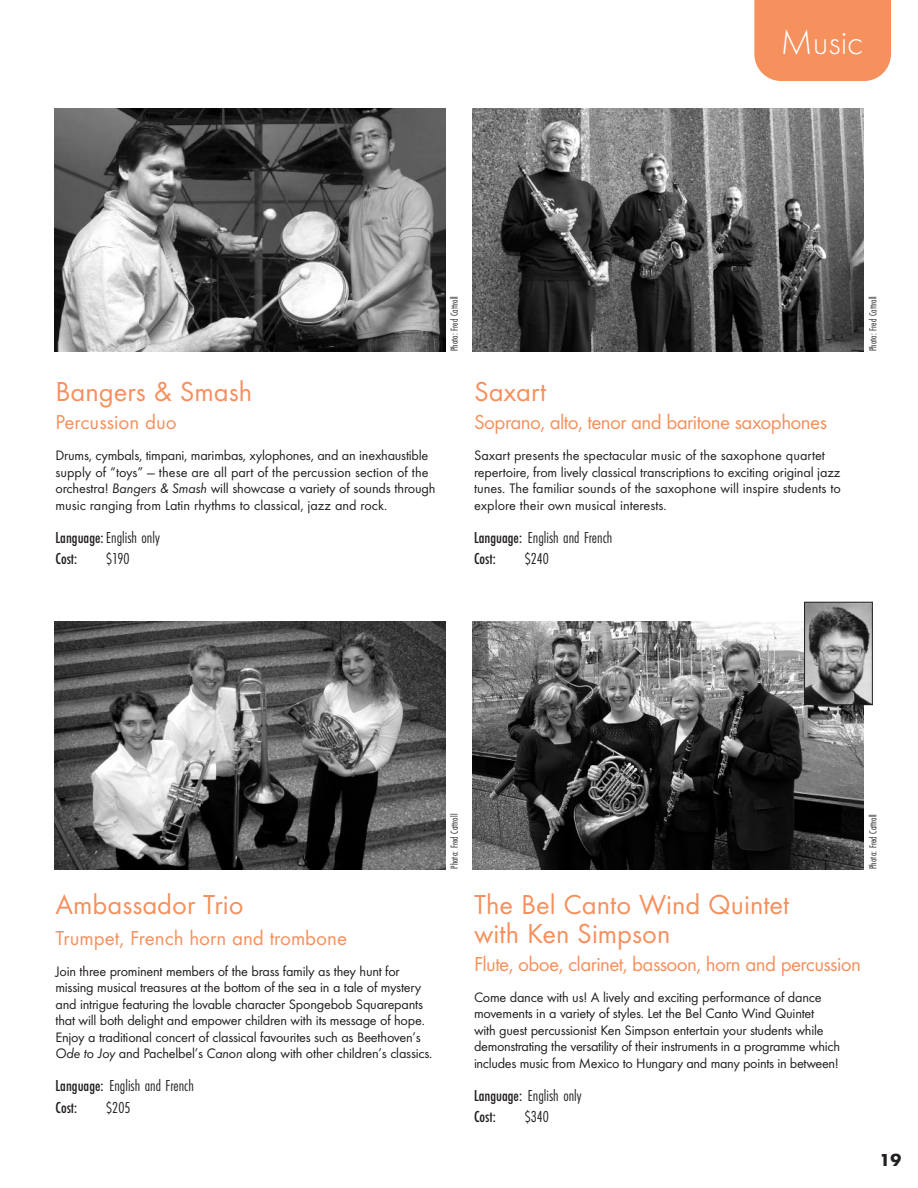
<style>
.page{position:relative;width:918px;height:1188px;background:#fff}
.page>*{position:absolute;margin:0;border:0;box-sizing:border-box;transform-origin:0 0}
.t1{font:300 36px "Futura EF";color:#fff}
.t2{font:28.5px/28.5px "Futura EF";color:#f6905d}
.t3{font:21px "Futura EF";letter-spacing:-.03em;color:#f6905d}
.t4{font:21px "Futura EF";color:#f6905d}
.t5{font:700 18px "Futura EF";color:#231f20}
.t6{font:300 condensed 16.5px/21.3px "Futura EF";color:#231f20}
.t7{font:500 condensed 16.5px/21.3px "Futura EF";color:#231f20}
.t8{font:14.25px/16.5px "Futura EF";letter-spacing:-.015em;color:#231f20}
.t9{font:300 condensed 10.5px "Futura EF";color:#231f20}
.s1{font-style:italic}
.s2{font-weight:300}
.s3{font-weight:500}
</style>
<div class="page">
<img style="left:54px;top:108px;width:392px;height:243px">
<img style="left:472px;top:108px;width:392px;height:243px">
<img style="left:54px;top:621px;width:392px;height:249px">
<img style="left:472px;top:621px;width:392px;height:249px">
<img style="left:806px;top:604px;width:65px;height:99px">
<div style="left:804px;top:602px;width:69px;height:103px;border:1px solid #231f20"></div>
<div style="left:754px;top:0;width:137px;height:81px;background:#f6905d"></div>
<h1 class="t1" style="left:780px;top:29px;width:84px">Music</h1>
<h2 class="t2" style="left:56px;top:380px;width:198px">Bangers &amp; Smash</h2>
<h3 class="t4" style="left:56px;top:415px;width:123px">Percussion duo</h3>
<p class="t8" style="left:55px;top:448px;width:382px">Drums, cymbals, timpani, marimbas, xylophones, and an inexhaustible supply of “toys” — these are all part of the percussion section of the orchestra! <span class="s1">Bangers &amp; Smash</span> will showcase a variety of sounds through music ranging from Latin rhythms to classical, jazz and rock.</p>
<p class="t7" style="left:56px;top:528px;width:106px">Language: <span class="s2">English only<br></span>Cost:</p>
<p class="t6" style="left:106px;top:549px;width:25px">$190</p>
<p class="t9" style="left:450px;top:351px;width:57px;rotate:-90deg">Photo: Fred Cattroll</p>
<h2 class="t2" style="left:474px;top:380px;width:74px">Saxart</h2>
<h3 class="t3" style="left:474px;top:415px;width:355px">Soprano, alto, tenor and baritone saxophones</h3>
<p class="t8" style="left:474px;top:448px;width:368px">Saxart presents the spectacular music of the saxophone quartet repertoire, from lively classical transcriptions to exciting original jazz tunes. The familiar sounds of the saxophone will inspire students to explore their own musical interests.</p>
<p class="t6" style="left:474px;top:528px;width:140px"><span class="s3">Language:</span> English and French<br><span class="s3">Cost:</span></p>
<p class="t6" style="left:525px;top:549px;width:26px">$240</p>
<p class="t9" style="left:869px;top:351px;width:57px;rotate:-90deg">Photo: Fred Cattroll</p>
<h2 class="t2" style="left:56px;top:893px;width:190px">Ambassador Trio</h2>
<h3 class="t4" style="left:56px;top:930px;width:293px">Trumpet, French horn and trombone</h3>
<p class="t8" style="left:56px;top:964px;width:378px">Join three prominent members of the brass family as they hunt for missing musical treasures at the bottom of the sea in a tale of mystery and intrigue featuring the lovable character Spongebob Squarepants that will both delight and empower children with its message of hope.<br>Enjoy a traditional concert of classical favourites such as Beethoven’s <span class="s1">Ode to Joy</span> and Pachelbel’s <span class="s1">Canon</span> along with other children’s classics.</p>
<p class="t6" style="left:56px;top:1077px;width:140px"><span class="s3">Language:</span> English and French<br><span class="s3">Cost:</span></p>
<p class="t6" style="left:106px;top:1098px;width:26px">$205</p>
<p class="t9" style="left:450px;top:869px;width:57px;rotate:-90deg">Photo: Fred Cattroll</p>
<p class="t9" style="left:869px;top:869px;width:57px;rotate:-90deg">Photo: Fred Cattroll</p>
<h2 class="t2" style="left:474px;top:893px;width:317px">The Bel Canto Wind Quintet with Ken Simpson</h2>
<h3 class="t3" style="left:474px;top:956px;width:389px">Flute, oboe, clarinet, bassoon, horn and percussion</h3>
<p class="t8" style="left:474px;top:990px;width:368px">Come dance with us! A lively and exciting performance of dance movements in a variety of styles. Let the Bel Canto Wind Quintet<br>with guest percussionist Ken Simpson entertain your students while demonstrating the versatility of their instruments in a programme which includes music from Mexico to Hungary and many points in between!</p>
<p class="t7" style="left:474px;top:1086px;width:109px">Language: <span class="s2">English only<br></span>Cost:</p>
<p class="t6" style="left:525px;top:1107px;width:26px">$340</p>
<p class="t5" style="left:880px;top:1153px;width:23px">19</p>
</div>
